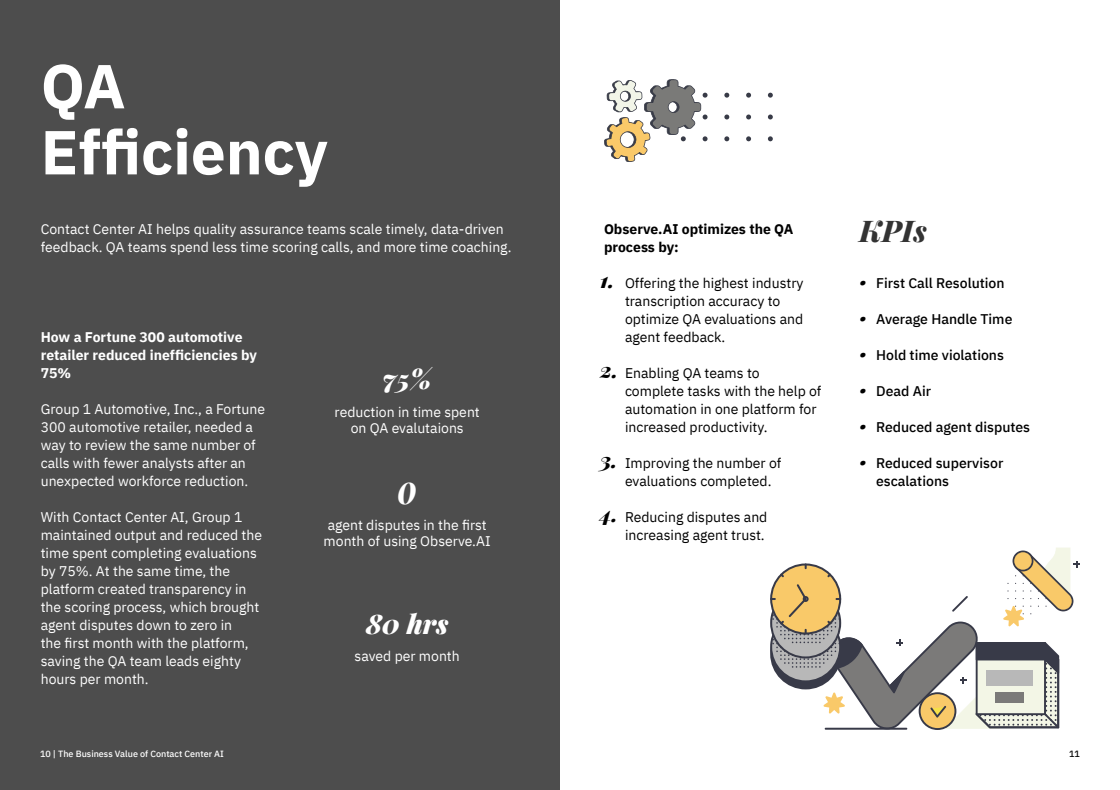
<style>
.page{position:relative;width:1120px;height:790px;background:#fff}
.page>*{position:absolute;margin:0;border:0;box-sizing:border-box;transform-origin:0 0}
.t1{font:700 62px/66px "IBM Plex Sans";color:#fff}
.t2{font:italic 900 40.6px "Playfair Display";color:#fff;scale:.71 1}
.t3{font:italic 800 30px "Playfair Display";color:#333}
.t4{font:italic 900 27px "Playfair Display";color:#fff}
.t5{font:italic 900 27px/36px "Playfair Display";color:#000;text-align:justify}
.t6{font:italic 900 21px "Playfair Display";color:#000}
.t7{font:14px/18px "IBM Plex Sans";color:#fff}
.t8{font:14px/18px "IBM Plex Sans";color:#000}
.t9{font:500 14px/18px "IBM Plex Sans";color:#000}
.t10{font:700 14px/18px "IBM Plex Sans";color:#fff}
.t11{font:700 14px/18px "IBM Plex Sans";color:#000}
.t12{font:500 9px "IBM Plex Sans";color:#fff}
.t13{font:500 9px "IBM Plex Sans";color:#000}
</style>
<div class="page">
<div style="left:0;top:0;width:560px;height:790px;background:#4d4d4d"></div>
<svg style="left:770px;top:548px;width:310px;height:182px"></svg>
<svg style="left:768px;top:136px;width:5px;height:5px"></svg>
<svg style="left:768px;top:115px;width:5px;height:4px"></svg>
<svg style="left:768px;top:93px;width:5px;height:5px"></svg>
<svg style="left:746px;top:136px;width:5px;height:5px"></svg>
<svg style="left:746px;top:115px;width:5px;height:4px"></svg>
<svg style="left:746px;top:93px;width:5px;height:5px"></svg>
<svg style="left:724px;top:136px;width:5px;height:5px"></svg>
<svg style="left:724px;top:115px;width:5px;height:4px"></svg>
<svg style="left:724px;top:93px;width:5px;height:5px"></svg>
<svg style="left:604px;top:79px;width:104px;height:83px"></svg>
<h1 class="t1" style="left:41px;top:48px;width:289px">QA<br>Efficiency</h1>
<p class="t7" style="left:41px;top:219px;width:472px">Contact Center AI helps quality assurance teams scale timely, data-driven feedback. QA teams spend less time scoring calls, and more time coaching.</p>
<p class="t10" style="left:41px;top:327px;width:218px">How a Fortune 300 automotive retailer reduced inefficiencies by<br>75%</p>
<p class="t7" style="left:41px;top:399px;width:226px">Group 1 Automotive, Inc., a Fortune 300 automotive retailer, needed a way to review the same number of calls with fewer analysts after an unexpected workforce reduction.</p>
<p class="t7" style="left:41px;top:507px;width:223px">With Contact Center AI, Group 1 maintained output and reduced the time spent completing evaluations by 75%. At the same time, the platform created transparency in the scoring process, which brought agent disputes down to zero in<br>the first month with the platform, saving the QA team leads eighty hours per month.</p>
<h3 class="t4" style="left:383px;top:357px;width:50px">75%</h3>
<p class="t7" style="left:335px;top:403px;width:147px;line-height:16px;text-align:center">reduction in time spent on QA evalutaions</p>
<h2 class="t2" style="left:398px;top:456px;width:28px">0</h2>
<p class="t7" style="left:324px;top:516px;width:169px;line-height:16px">agent disputes in the first month of using Observe.AI</p>
<h3 class="t4" style="left:366px;top:602px;width:84px">80 hrs</h3>
<p class="t7" style="left:355px;top:646px;width:107px">saved per month</p>
<p class="t11" style="left:604px;top:219px;width:191px">Observe.AI optimizes the QA process by:</p>
<h3 class="t3" style="left:859px;top:208px;width:69px">KPIs</h3>
<h3 class="t6" style="left:600px;top:263px;width:16px">1.</h3>
<p class="t9" style="left:876px;top:273px;width:130px">First Call Resolution</p>
<p class="t9" style="left:876px;top:309px;width:138px">Average Handle Time</p>
<p class="t8" style="left:625px;top:273px;width:180px">Offering the highest industry transcription accuracy to optimize QA evaluations and agent feedback.</p>
<p class="t8" style="left:625px;top:363px;width:198px">Enabling QA teams to complete tasks with the help of automation in one platform for increased productivity.</p>
<p class="t8" style="left:625px;top:453px;width:158px">Improving the number of evaluations completed.</p>
<p class="t8" style="left:625px;top:507px;width:144px">Reducing disputes and increasing agent trust.</p>
<h3 class="t5" style="left:861px;top:254px;width:10px">. . . . . .</h3>
<p class="t9" style="left:876px;top:345px;width:129px">Hold time violations</p>
<h3 class="t6" style="left:600px;top:353px;width:20px">2.</h3>
<p class="t9" style="left:876px;top:381px;width:56px">Dead Air</p>
<p class="t9" style="left:876px;top:417px;width:156px">Reduced agent disputes</p>
<h3 class="t6" style="left:600px;top:443px;width:19px">3.</h3>
<h3 class="t6" style="left:600px;top:497px;width:19px">4.</h3>
<p class="t9" style="left:876px;top:453px;width:129px">Reduced supervisor escalations</p>
<p class="t12" style="left:40px;top:747px;width:186px">10 | The Business Value of Contact Center AI</p>
<p class="t13" style="left:1069px;top:747px;width:12px">11</p>
</div>
